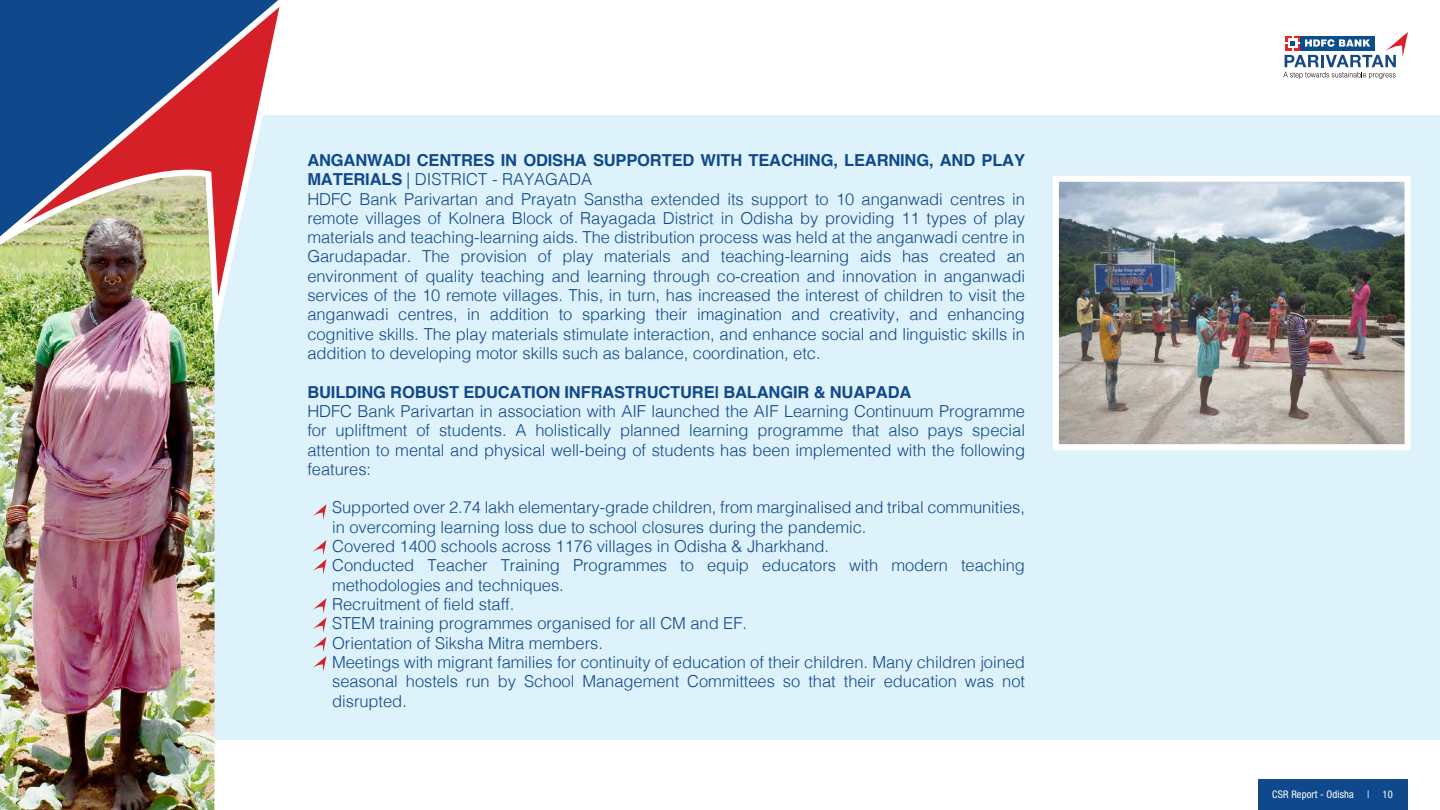
<style>
.page{position:relative;width:1440px;height:810px;background:#fff}
.page>*{position:absolute;margin:0;border:0;box-sizing:border-box;transform-origin:0 0}
.t1{font:300 16.5px/19.3px "Helvetica";letter-spacing:-.005em;color:#10498b}
.t2{font:700 16.5px "Helvetica";letter-spacing:-.01em;color:#10498b}
.t3{font:condensed 10.5px "Helvetica Neue LT Std";letter-spacing:.01em;color:#fff}
.s1{font-weight:700}
</style>
<div class="page">
<div style="left:198px;top:115px;width:1242px;height:625px;background:#def2fb"></div>
<img style="left:0;top:327px;width:218px;height:483px">
<img style="left:0;top:0;width:280px;height:327px">
<img style="left:1060px;top:183px;width:344px;height:260px">
<div style="left:1053px;top:176px;width:358px;height:274px;border:6px solid #fff"></div>
<svg style="left:1283px;top:32px;width:125px;height:47px"></svg>
<svg style="left:313px;top:540px;width:13px;height:34px"></svg>
<svg style="left:313px;top:598px;width:13px;height:73px"></svg>
<svg style="left:313px;top:504px;width:13px;height:16px"></svg>
<div style="left:1258px;top:779px;width:150px;height:31px;background:#10498b"></div>
<p class="t1" style="left:307px;top:149px;width:719px"><span class="s1">ANGANWADI CENTRES IN ODISHA SUPPORTED WITH TEACHING, LEARNING, AND PLAY MATERIALS</span> | DISTRICT - RAYAGADA<br>HDFC Bank Parivartan and Prayatn Sanstha extended its support to 10 anganwadi centres in remote villages of Kolnera Block of Rayagada District in Odisha by providing 11 types of play materials and teaching-learning aids. The distribution process was held at the anganwadi centre in Garudapadar. The provision of play materials and teaching-learning aids has created an environment of quality teaching and learning through co-creation and innovation in anganwadi services of the 10 remote villages. This, in turn, has increased the interest of children to visit the anganwadi centres, in addition to sparking their imagination and creativity, and enhancing cognitive skills. The play materials stimulate interaction, and enhance social and linguistic skills in addition to developing motor skills such as balance, coordination, etc.</p>
<p class="t2" style="left:307px;top:381px;width:606px">BUILDING ROBUST EDUCATION INFRASTRUCTURE| BALANGIR &amp; NUAPADA</p>
<p class="t1" style="left:307px;top:400px;width:719px;text-align:justify">HDFC Bank Parivartan in association with AIF launched the AIF Learning Continuum Programme for upliftment of students. A holistically planned learning programme that also pays special attention to mental and physical well-being of students has been implemented with the following features:</p>
<p class="t1" style="left:332px;top:497px;width:694px">Supported over 2.74 lakh elementary-grade children, from marginalised and tribal communities, in overcoming learning loss due to school closures during the pandemic.<br>Covered 1400 schools across 1176 villages in Odisha &amp; Jharkhand.<br>Conducted Teacher Training Programmes to equip educators with modern teaching methodologies and techniques.<br>Recruitment of field staff.<br>STEM training programmes organised for all CM and EF.<br>Orientation of Siksha Mitra members.<br>Meetings with migrant families for continuity of education of their children. Many children joined seasonal hostels run by School Management Committees so that their education was not disrupted.</p>
<p class="t3" style="left:1272px;top:788px;width:83px">CSR Report - Odisha</p>
<p class="t3" style="left:1367px;top:788px;width:4px">|</p>
<p class="t3" style="left:1383px;top:788px;width:12px">10</p>
</div>
